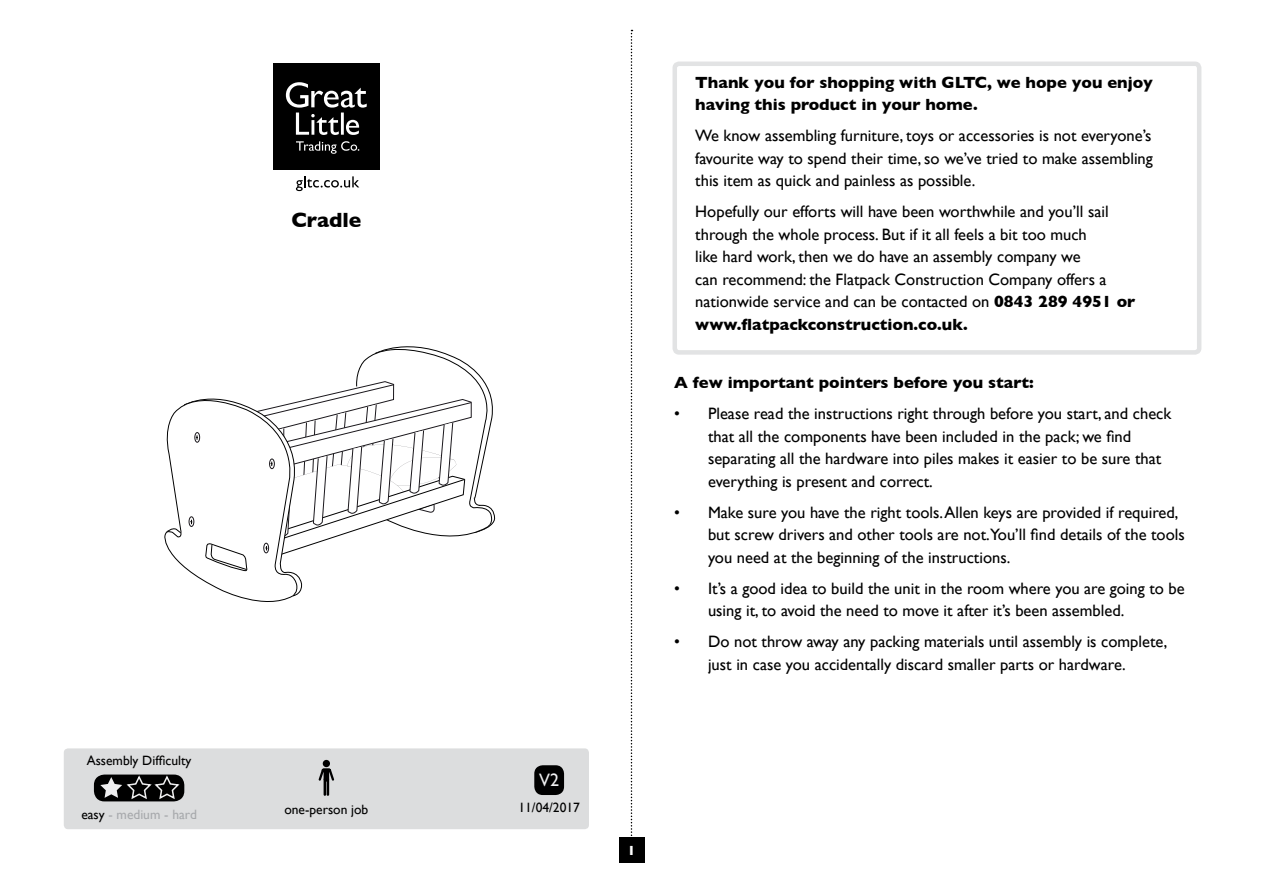
<style>
.page{position:relative;width:1263px;height:893px;background:#fff}
.page>*{position:absolute;margin:0;border:0;box-sizing:border-box;transform-origin:0 0}
.t1{font:700 21px "Gill Sans";color:#000}
.t2{font:18px "Gill Sans";color:#efeff0}
.t3{font:16.5px/22.5px "Gill Sans";color:#000}
.t4{font:700 16.5px/22.5px "Gill Sans";color:#000}
.t5{font:13.5px "Gill Sans";color:#000}
.t6{font:13.5px "Gill Sans";color:#000}
.t7{font:13.5px "Gill Sans";color:#a7a9ac}
.t8{font:700 13.5px "Gill Sans";color:#fff}
.s1{color:#000}
.s2{font-weight:700}
</style>
<div class="page">
<svg style="left:631px;top:30px;width:1px;height:808px"></svg>
<div style="left:619px;top:838px;width:25px;height:25px;background:#000"></div>
<div style="left:64px;top:748px;width:525px;height:81px;background:#dcddde;border-radius:4px"></div>
<div style="left:94px;top:774px;width:90px;height:27px;background:#000;border-radius:10px"></div>
<svg style="left:100px;top:774px;width:81px;height:27px"></svg>
<div style="left:323px;top:760px;width:7px;height:7px;background:#000;border-radius:50%"></div>
<svg style="left:318px;top:768px;width:16px;height:28px"></svg>
<div style="left:273px;top:64px;width:106px;height:106px;background:#000"></div>
<svg style="left:286px;top:82px;width:81px;height:53px"></svg>
<svg style="left:296px;top:141px;width:63px;height:13px"></svg>
<svg style="left:296px;top:176px;width:63px;height:15px"></svg>
<svg style="left:164px;top:346px;width:332px;height:256px"></svg>
<div style="left:672px;top:62px;width:529px;height:293px;border:4px solid #e2e3e4;border-radius:4px"></div>
<div style="left:534px;top:765px;width:30px;height:30px;background:#000;border-radius:9px"></div>
<p class="t1" style="left:291px;top:203px;width:71px">Cradle</p>
<p class="t6" style="left:87px;top:753px;width:106px">Assembly Difficulty</p>
<p class="t7" style="left:81px;top:807px;width:117px"><span class="s1">easy</span> - medium - hard</p>
<p class="t5" style="left:284px;top:802px;width:85px">one-person job</p>
<p class="t2" style="left:539px;top:769px;width:21px">V2</p>
<p class="t5" style="left:518px;top:799px;width:63px">11/04/2017</p>
<p class="t4" style="left:695px;top:71px;width:459px">Thank you for shopping with GLTC, we hope you enjoy having this product in your home.</p>
<p class="t3" style="left:695px;top:124px;width:459px;text-align:justify">We know assembling furniture, toys or accessories is not everyone’s favourite way to spend their time, so we’ve tried to make assembling this item as quick and painless as possible.</p>
<p class="t3" style="left:695px;top:200px;width:442px">Hopefully our efforts will have been worthwhile and you’ll sail through the whole process. But if it all feels a bit too much<br>like hard work, then we do have an assembly company we<br>can recommend: the Flatpack Construction Company offers a nationwide service and can be contacted on <span class="s2">0843 289 4951 or www.flatpackconstruction.co.uk.</span></p>
<p class="t4" style="left:674px;top:371px;width:361px">A few important pointers before you start:</p>
<p class="t3" style="left:708px;top:402px;width:465px;text-indent:-34px">• Please read the instructions right through before you start, and check that all the components have been included in the pack; we find separating all the hardware into piles makes it easier to be sure that everything is present and correct.</p>
<p class="t3" style="left:708px;top:501px;width:478px;text-indent:-34px">• Make sure you have the right tools. Allen keys are provided if required, but screw drivers and other tools are not.You’ll find details of the tools you need at the beginning of the instructions.</p>
<p class="t3" style="left:708px;top:577px;width:478px;text-indent:-34px">• It’s a good idea to build the unit in the room where you are going to be using it, to avoid the need to move it after it’s been assembled.</p>
<p class="t3" style="left:674px;top:630px;width:495px;text-align:center">• Do not throw away any packing materials until assembly is complete, just in case you accidentally discard smaller parts or hardware.</p>
<p class="t8" style="left:627px;top:840px;width:10px">1</p>
</div>
